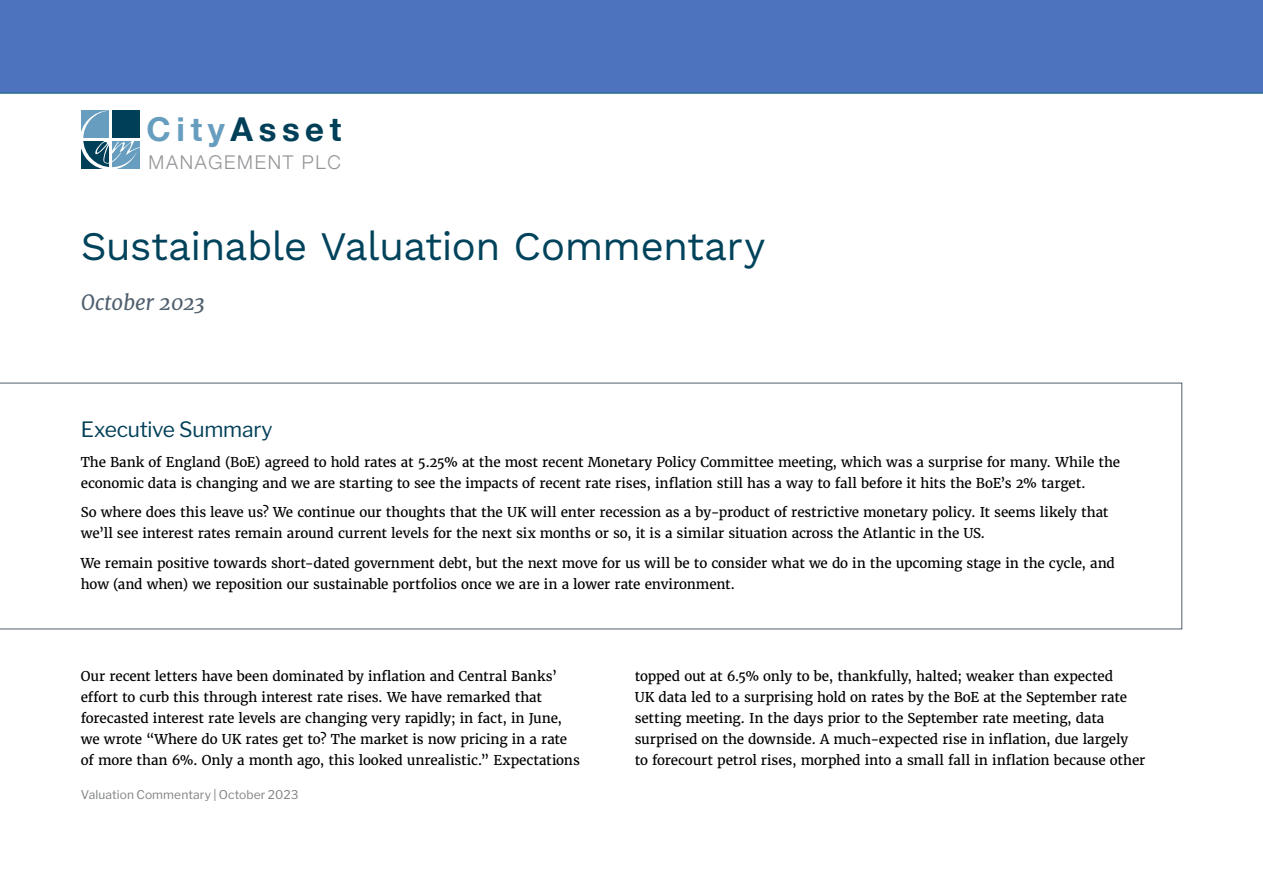
<style>
.page{position:relative;width:1263px;height:893px;background:#fff}
.page>*{position:absolute;margin:0;border:0;box-sizing:border-box;transform-origin:0 0}
.t1{font:40.5px "Work Sans";letter-spacing:-.02em;color:#02435c}
.t2{font:700 32.85px "Helvetica Neue";letter-spacing:.17em;color:#003f58}
.t3{font:21px "Libre Franklin";letter-spacing:-.01em;color:#003f58}
.t4{font:italic 21px "Merriweather";letter-spacing:-.015em;color:#505f6e}
.t5{font:300 18.9px "Helvetica Neue";letter-spacing:.09em;color:#939598}
.t6{font:13.5px/21px "Merriweather";letter-spacing:-.01em;color:#000}
.t7{font:12px "Libre Franklin";letter-spacing:.01em;color:#808285}
.s1{color:#679ebf}
</style>
<div class="page">
<div style="left:0;top:0;width:1263px;height:94px;background:#4d73be"></div>
<svg style="left:81px;top:111px;width:59px;height:58px"></svg>
<svg style="left:0;top:383px;width:1182px;height:246px"></svg>
<h2 class="t2" style="left:147px;top:109px;width:196px"><span class="s1">City</span>Asset</h2>
<h3 class="t5" style="left:149px;top:151px;width:194px">MANAGEMENT PLC</h3>
<h1 class="t1" style="left:81px;top:223px;width:686px">Sustainable Valuation Commentary</h1>
<h3 class="t4" style="left:81px;top:289px;width:126px">October 2023</h3>
<h3 class="t3" style="left:81px;top:417px;width:193px">Executive Summary</h3>
<p class="t6" style="left:81px;top:451px;width:1041px">The Bank of England (BoE) agreed to hold rates at 5.25% at the most recent Monetary Policy Committee meeting, which was a surprise for many. While the economic data is changing and we are starting to see the impacts of recent rate rises, inflation still has a way to fall before it hits the BoE’s 2% target.</p>
<p class="t6" style="left:81px;top:502px;width:1029px">So where does this leave us? We continue our thoughts that the UK will enter recession as a by-product of restrictive monetary policy. It seems likely that we’ll see interest rates remain around current levels for the next six months or so, it is a similar situation across the Atlantic in the US.</p>
<p class="t6" style="left:81px;top:552px;width:1036px">We remain positive towards short-dated government debt, but the next move for us will be to consider what we do in the upcoming stage in the cycle, and how (and when) we reposition our sustainable portfolios once we are in a lower rate environment.</p>
<p class="t6" style="left:81px;top:666px;width:501px">Our recent letters have been dominated by inflation and Central Banks’ effort to curb this through interest rate rises. We have remarked that forecasted interest rate levels are changing very rapidly; in fact, in June, we wrote “Where do UK rates get to? The market is now pricing in a rate of more than 6%. Only a month ago, this looked unrealistic.” Expectations</p>
<p class="t6" style="left:635px;top:666px;width:512px">topped out at 6.5% only to be, thankfully, halted; weaker than expected<br>UK data led to a surprising hold on rates by the BoE at the September rate setting meeting. In the days prior to the September rate meeting, data surprised on the downside. A much-expected rise in inflation, due largely<br>to forecourt petrol rises, morphed into a small fall in inflation because other</p>
<p class="t7" style="left:81px;top:788px;width:219px">Valuation Commentary | October 2023</p>
</div>
